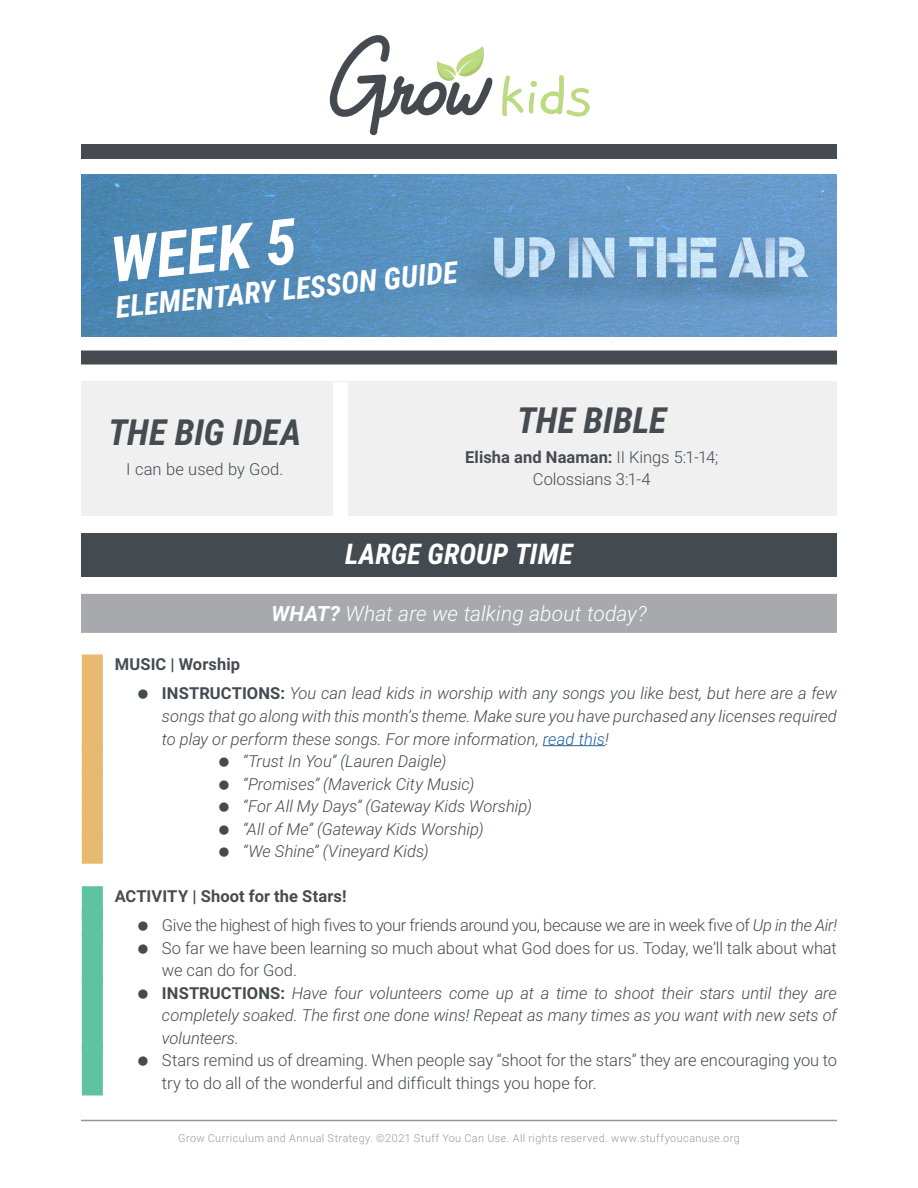
<style>
.page{position:relative;width:918px;height:1188px;background:#fff}
.page>*{position:absolute;margin:0;border:0;box-sizing:border-box;transform-origin:0 0}
.t1{font:italic 700 63px "Roboto Condensed";color:#fff}
.t2{font:italic 700 36px "Roboto Condensed";color:#454b51}
.t3{font:italic 700 30px "Roboto Condensed";color:#fff}
.t4{font:italic 700 28.5px "Roboto Condensed";letter-spacing:.01em;color:#fff}
.t5{font:italic 300 21px "Roboto";letter-spacing:.005em;color:#fff}
.t6{font:italic 300 16.5px/22.5px "Roboto";color:#434a50}
.t7{font:300 16.5px/22.5px "Roboto";letter-spacing:-.005em;color:#434a50}
.t8{font:300 16.5px/29.2px "Roboto";letter-spacing:-.025em;color:#434a50}
.t9{font:300 16.5px/22.5px "Roboto";letter-spacing:-.005em;color:#454b51;text-align:center}
.t10{font:300 10.8px "Roboto";letter-spacing:.04em;color:#8f99a6}
.s1{font-weight:700}
.s2{font-weight:700;font-style:normal;color:#454b51}
.s3{font-weight:700;font-style:normal}
.s4{color:#215e9e}
.s5{font-weight:700;color:#454b51}
.s6{font-style:italic}
.s7{font-style:normal}
</style>
<div class="page">
<svg style="left:329px;top:35px;width:194px;height:101px"></svg>
<svg style="left:529px;top:75px;width:61px;height:42px"></svg>
<div style="left:81px;top:144px;width:756px;height:15px;background:#454b51"></div>
<img style="left:81px;top:174px;width:756px;height:162px">
<div style="left:81px;top:351px;width:756px;height:14px;background:#454b51"></div>
<hr style="left:81px;top:1120px;width:756px;height:1px;background:#8d949e">
<div style="left:81px;top:381px;width:756px;height:135px;background:#f0f0f0"></div>
<div style="left:333px;top:382px;width:15px;height:134px;background:#fff"></div>
<div style="left:81px;top:534px;width:756px;height:43px;background:#434a50"></div>
<div style="left:81px;top:594px;width:756px;height:39px;background:#a7a9ac"></div>
<div style="left:82px;top:654px;width:21px;height:23px;background:#e7ba70"></div>
<div style="left:82px;top:677px;width:21px;height:74px;background:#e7ba70"></div>
<hr style="left:543px;top:745px;width:62px;height:1px;background:#215e9e">
<div style="left:82px;top:744px;width:21px;height:30px;background:#e7ba70"></div>
<div style="left:82px;top:767px;width:21px;height:29px;background:#e7ba70"></div>
<div style="left:82px;top:789px;width:21px;height:30px;background:#e7ba70"></div>
<div style="left:82px;top:812px;width:21px;height:29px;background:#e7ba70"></div>
<div style="left:82px;top:834px;width:21px;height:30px;background:#e7ba70"></div>
<div style="left:82px;top:886px;width:21px;height:34px;background:#5fc2a0"></div>
<div style="left:82px;top:909px;width:21px;height:29px;background:#5fc2a0"></div>
<div style="left:82px;top:931px;width:21px;height:52px;background:#5fc2a0"></div>
<div style="left:82px;top:976px;width:21px;height:74px;background:#5fc2a0"></div>
<div style="left:82px;top:1044px;width:21px;height:51px;background:#5fc2a0"></div>
<h1 class="t1" style="left:106px;top:216px;width:188px;rotate:-6deg">WEEK 5</h1>
<h3 class="t3" style="left:113px;top:286px;width:345px;rotate:-6deg">ELEMENTARY LESSON GUIDE</h3>
<h2 class="t2" style="left:108px;top:407px;width:195px">THE BIG IDEA</h2>
<p class="t7" style="left:126px;top:457px;width:159px">I can be used by God.</p>
<h2 class="t2" style="left:517px;top:395px;width:151px">THE BIBLE</h2>
<p class="t9" style="left:465px;top:445px;width:255px"><span class="s1">Elisha and Naaman:</span> II Kings 5:1-14;<br>Colossians 3:1-4</p>
<h3 class="t4" style="left:345px;top:534px;width:229px">LARGE GROUP TIME</h3>
<p class="t5" style="left:271px;top:599px;width:377px"><span class="s1">WHAT?</span> What are we talking about today?</p>
<p class="t6" style="left:162px;top:649px;width:676px;line-height:29.2px;text-indent:-47px"><span class="s2">MUSIC | Worship<br></span><span class="s3">INSTRUCTIONS:</span> You can lead kids in worship with any songs you like best, but here are a few</p>
<p class="t6" style="left:162px;top:704px;width:676px">songs that go along with this month’s theme. Make sure you have purchased any licenses required</p>
<p class="t6" style="left:162px;top:727px;width:448px">to play or perform these songs. For more information, <span class="s4">read this</span>!</p>
<p class="t6" style="left:243px;top:749px;width:205px">“Trust In You” (Lauren Daigle)</p>
<p class="t6" style="left:243px;top:772px;width:233px">“Promises” (Maverick City Music)</p>
<p class="t6" style="left:243px;top:794px;width:291px">“For All My Days” (Gateway Kids Worship)</p>
<p class="t6" style="left:243px;top:817px;width:242px">“All of Me” (Gateway Kids Worship)</p>
<p class="t6" style="left:243px;top:839px;width:187px">“We Shine” (Vineyard Kids)</p>
<p class="t8" style="left:162px;top:881px;width:677px;text-indent:-47px"><span class="s5">ACTIVITY | Shoot for the Stars!<br></span>Give the highest of high fives to your friends around you, because we are in week five of <span class="s6">Up in the Air!</span></p>
<p class="t6" style="left:162px;top:936px;width:677px"><span class="s7">So far we have been learning so much about what God does for us. Today, we’ll talk about what we can do for God.<br></span><span class="s3">INSTRUCTIONS:</span> Have four volunteers come up at a time to shoot their stars until they are completely soaked. The first one done wins! Repeat as many times as you want with new sets of volunteers.</p>
<p class="t7" style="left:162px;top:1049px;width:676px">Stars remind us of dreaming. When people say “shoot for the stars” they are encouraging you to try to do all of the wonderful and difficult things you hope for.</p>
<p class="t10" style="left:178px;top:1131px;width:563px">Grow Curriculum and Annual Strategy. ©2021 Stuff You Can Use. All rights reserved. www.stuffyoucanuse.org</p>
</div>
